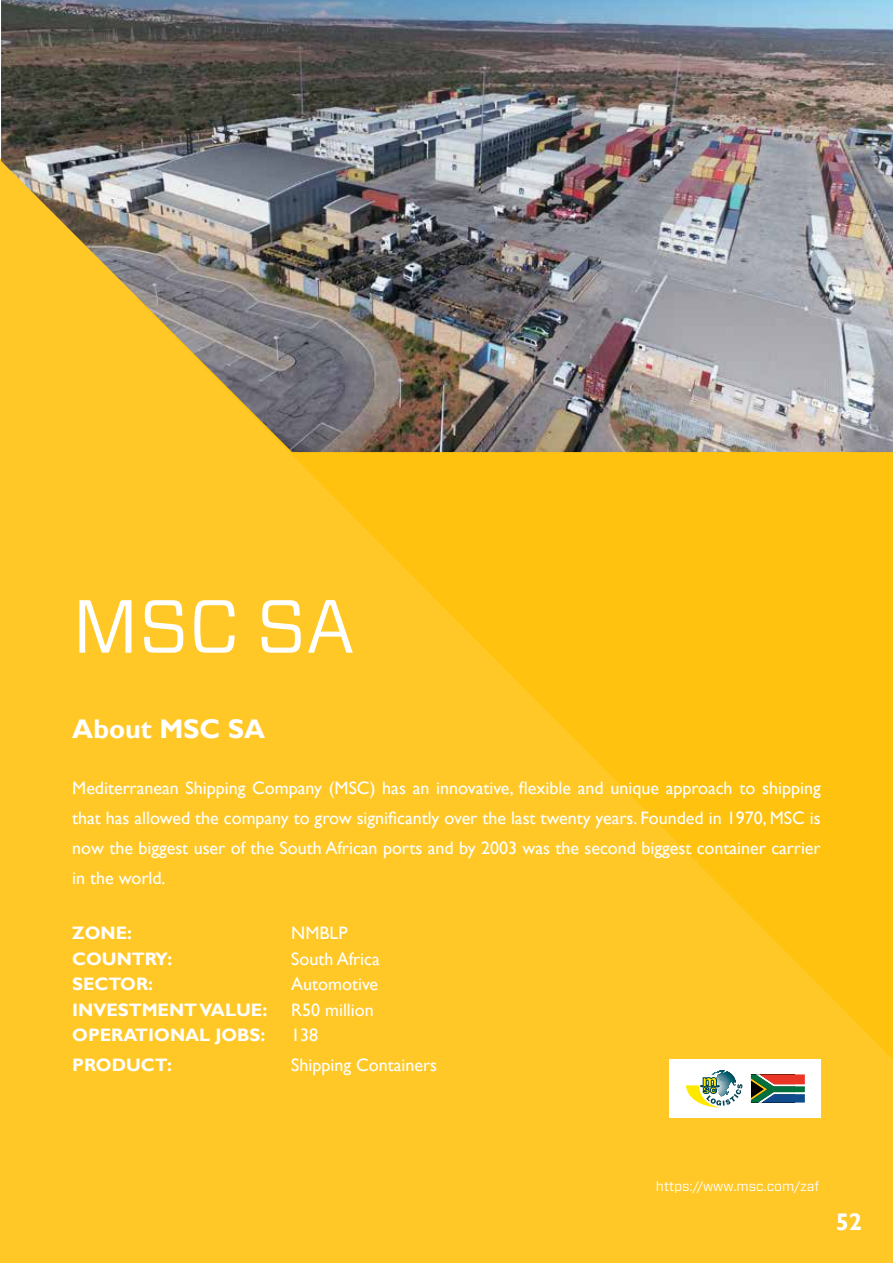
<style>
.page{position:relative;width:893px;height:1263px;background:#fff}
.page>*{position:absolute;margin:0;border:0;box-sizing:border-box;transform-origin:0 0}
.t1{font:75px "Vitesse Sans";color:#fff}
.t2{font:700 27px "Gill Sans";color:#fff}
.t3{font:700 24px "Gill Sans";color:#fff}
.t4{font:18px/30px "Gill Sans";color:#fff;text-align:justify}
.t5{font:700 18px "Gill Sans";color:#fff}
.t6{font:13.5px "Vitesse Sans";color:#fff}
</style>
<div class="page">
<hr style="left:0;top:0;width:1px;height:1263px;background:#25408f">
<div style="left:0;top:159px;width:893px;height:1104px;background:#ffc826"></div>
<svg style="left:136px;top:457px;width:757px;height:602px;background:#ffc51c"></svg>
<img style="left:1px;top:0;width:892px;height:452px">
<div style="left:669px;top:1059px;width:152px;height:59px;background:#fff"></div>
<svg style="left:686px;top:1070px;width:56px;height:37px"></svg>
<svg style="left:751px;top:1074px;width:54px;height:28px;background:#686455"></svg>
<h1 class="t1" style="left:72px;top:576px;width:284px">MSC SA</h1>
<h2 class="t2" style="left:72px;top:713px;width:194px">About MSC SA</h2>
<p class="t4" style="left:72px;top:773px;width:750px">Mediterranean Shipping Company (MSC) has an innovative, flexible and unique approach to shipping that has allowed the company to grow significantly over the last twenty years. Founded in 1970, MSC is now the biggest user of the South African ports and by 2003 was the second biggest container carrier in the world.</p>
<p class="t5" style="left:72px;top:922px;width:61px">ZONE:</p>
<p class="t4" style="left:291px;top:918px;width:58px">NMBLP</p>
<p class="t5" style="left:72px;top:948px;width:102px">COUNTRY:</p>
<p class="t4" style="left:291px;top:944px;width:90px">South Africa</p>
<p class="t5" style="left:72px;top:973px;width:82px">SECTOR:</p>
<p class="t4" style="left:291px;top:969px;width:88px">Automotive</p>
<p class="t5" style="left:72px;top:999px;width:196px">INVESTMENT VALUE:</p>
<p class="t4" style="left:291px;top:995px;width:84px">R50 million</p>
<p class="t5" style="left:72px;top:1024px;width:195px">OPERATIONAL JOBS:</p>
<p class="t4" style="left:291px;top:1020px;width:28px">138</p>
<p class="t5" style="left:72px;top:1054px;width:101px">PRODUCT:</p>
<p class="t4" style="left:291px;top:1050px;width:147px">Shipping Containers</p>
<p class="t6" style="left:656px;top:1177px;width:165px">https://www.msc.com/zaf</p>
<h3 class="t3" style="left:836px;top:1207px;width:28px">52</h3>
</div>
